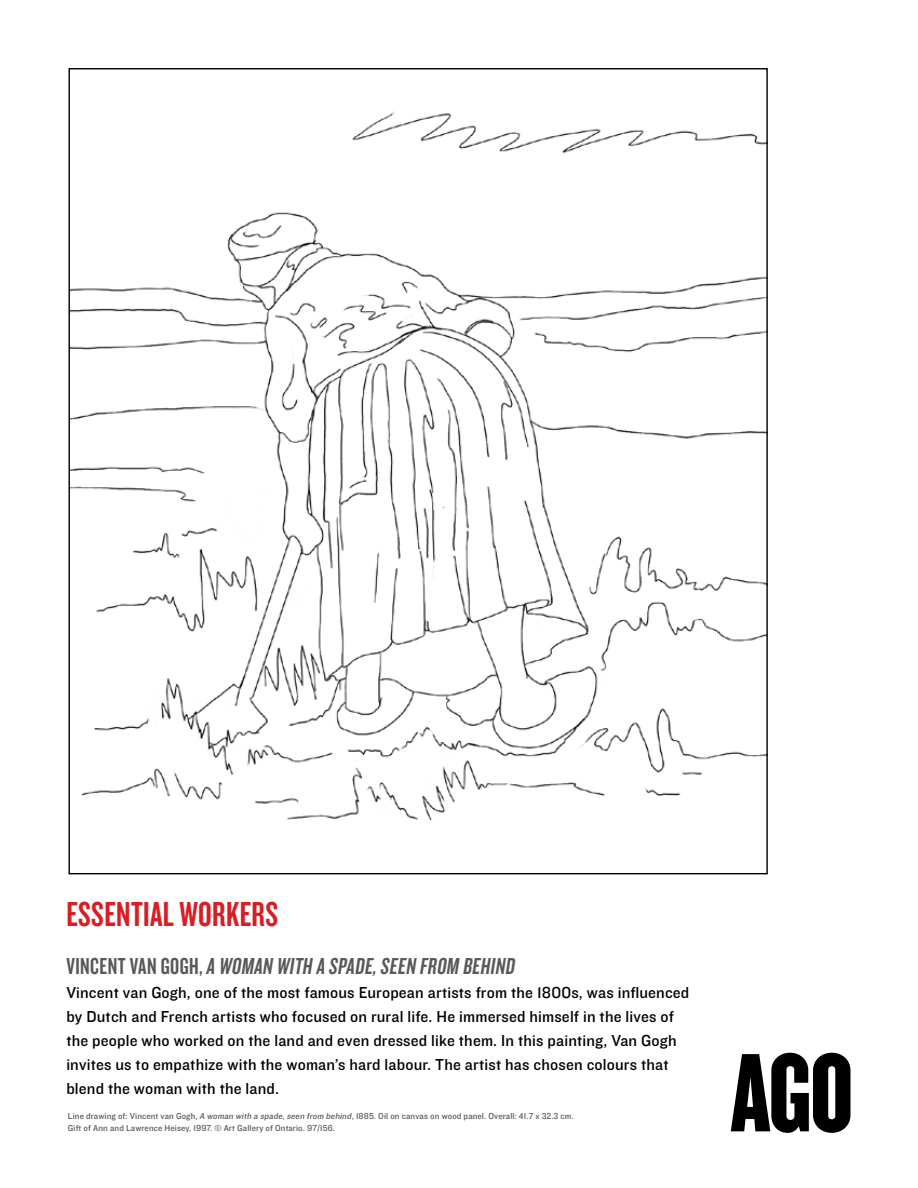
<style>
.page{position:relative;width:918px;height:1188px;background:#fff}
.page>*{position:absolute;margin:0;border:0;box-sizing:border-box;transform-origin:0 0}
._2_subhead{font:36px "Knockout HTF48 Featherweight";letter-spacing:.01em;color:#d71e24}
._3_sub_subhead{font:24px "Knockout HTF48 Oblique";letter-spacing:.02em;color:#58595b}
._4_intro_copy{font:16.5px "AGOKO Text";letter-spacing:.01em;color:#000}
._6_caption{font:9px "AGOKO Text";letter-spacing:.01em;color:#58595b}
.s1{font-family:"Knockout HTF48 Featherweight"}
.s2{font-style:italic}
</style>
<div class="page">
<svg style="left:731px;top:1053px;width:119px;height:80px"></svg>
<img style="left:71px;top:111px;width:695px;height:709px">
<h2 class="_2_subhead" style="left:66px;top:896px;width:213px">ESSENTIAL WORKERS</h2>
<h3 class="_3_sub_subhead" style="left:66px;top:954px;width:450px"><span class="s1">VINCENT VAN GOGH,</span> A WOMAN WITH A SPADE, SEEN FROM BEHIND</h3>
<h4 class="_4_intro_copy" style="left:66px;top:983px;width:624px">Vincent van Gogh, one of the most famous European artists from the 1800s, was influenced</h4>
<h4 class="_4_intro_copy" style="left:66px;top:1007px;width:609px">by Dutch and French artists who focused on rural life. He immersed himself in the lives of</h4>
<h4 class="_4_intro_copy" style="left:66px;top:1031px;width:612px">the people who worked on the land and even dressed like them. In this painting, Van Gogh</h4>
<h4 class="_4_intro_copy" style="left:66px;top:1055px;width:604px">invites us to empathize with the woman’s hard labour. The artist has chosen colours that</h4>
<h4 class="_4_intro_copy" style="left:66px;top:1079px;width:214px">blend the woman with the land.</h4>
<h6 class="_6_caption" style="left:68px;top:1112px;width:507px">Line drawing of: Vincent van Gogh, <span class="s2">A woman with a spade, seen from behind</span>, 1885. Oil on canvas on wood panel. Overall: 41.7 x 32.3 cm.</h6>
<h6 class="_6_caption" style="left:68px;top:1124px;width:269px">Gift of Ann and Lawrence Heisey, 1997. © Art Gallery of Ontario. 97/156.</h6>
</div>
